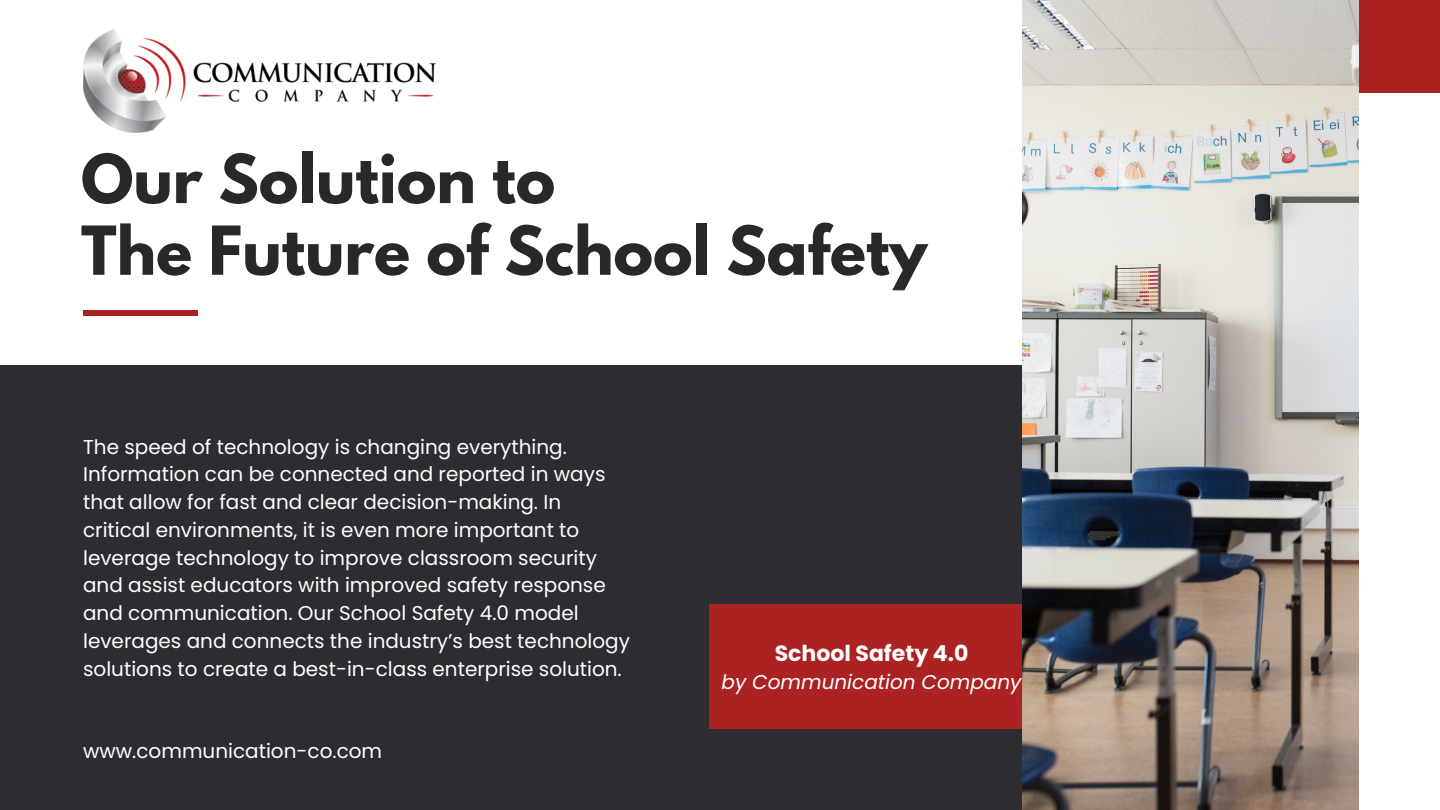
<style>
.page{position:relative;width:1440px;height:810px;background:#fff}
.page>*{position:absolute;margin:0;border:0;box-sizing:border-box;transform-origin:0 0}
.t1{font:700 59.7px/71.7px "League Spartan";color:#272829}
.t2{font:700 22px "Poppins";color:#fff}
.t3{font:20px/27.8px "Poppins";color:#fff}
.t4{font:italic 20px "Poppins";color:#fff}
</style>
<div class="page">
<div style="left:0;top:365px;width:1044px;height:445px;background:#2c2c31"></div>
<div style="left:710px;top:605px;width:324px;height:124px;background:#ab2222"></div>
<div style="left:83px;top:310px;width:114px;height:6px;background:#ab2222"></div>
<div style="left:1345px;top:0;width:95px;height:93px;background:#ab2222"></div>
<img style="left:1022px;top:0;width:337px;height:810px">
<img style="left:83px;top:29px;width:353px;height:104px">
<p class="t1" style="left:81px;top:151px;width:848px">Our Solution to<br>The Future of School Safety</p>
<p class="t3" style="left:83px;top:433px;width:548px">The speed of technology is changing everything.<br>Information can be connected and reported in ways that allow for fast and clear decision-making. In critical environments, it is even more important to leverage technology to improve classroom security and assist educators with improved safety response and communication. Our School Safety 4.0 model leverages and connects the industry’s best technology solutions to create a best-in-class enterprise solution.</p>
<h2 class="t3" style="left:83px;top:738px;width:301px">www.communication-co.com</h2>
<h1 class="t2" style="left:775px;top:638px;width:195px">School Safety 4.0</h1>
<p class="t4" style="left:722px;top:668px;width:301px">by Communication Company</p>
</div>
